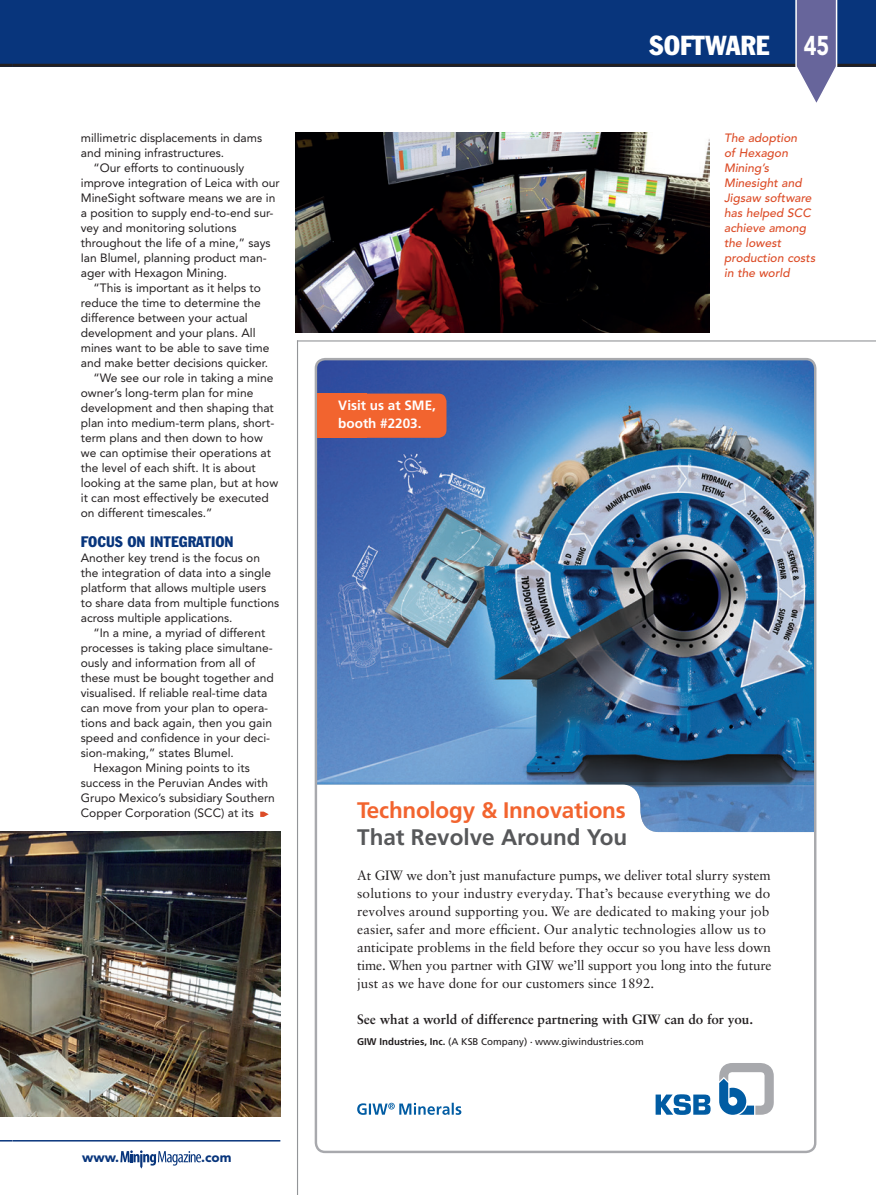
<style>
.page{position:relative;width:876px;height:1195px;background:#fff}
.page>*{position:absolute;margin:0;border:0;box-sizing:border-box;transform-origin:0 0}
.t1{font:condensed 27px "Franklin Gothic BT";color:#fff}
.t2{font:900 27px "Avenir";color:#fff;scale:.8 1}
.t3{font:700 22.5px "Frutiger LT Std";letter-spacing:-.01em;color:#f2642f}
.t4{font:700 22.5px "Frutiger LT Std";color:#57585a}
.t5{font:condensed 15px "Franklin Gothic BT";color:#08357c}
.t6{font:13.5px/18px "Sabon LT Std";color:#231f20}
.t7{font:700 13.5px "Sabon LT Std";color:#231f20}
.t8{font:700 13.5px/18px "Frutiger LT Std";color:#fff}
.t9{font:900 13.5px "Avenir";color:#08357c}
.t10{font:12px/15px "Avenir";color:#231f20}
.t11{font:italic 500 12px/15px "Avenir";color:#dc4c27}
.t12{font:9.75px "Frutiger LT Std";color:#231f20}
.s1{font-weight:700}
.s2{font-weight:700;font-size:9px}
</style>
<div class="page">
<div style="left:13px;top:0;width:863px;height:67px;background:#08357c"></div>
<hr style="left:13px;top:64px;width:863px;height:3px;background:#231f20">
<svg style="left:795px;top:0;width:43px;height:103px"></svg>
<svg style="left:120px;top:1150px;width:81px;height:18px"></svg>
<div style="left:0;top:0;width:13px;height:67px;background:#08357c"></div>
<svg style="left:0;top:64px;width:13px;height:3px"></svg>
<hr style="left:13px;top:1140px;width:267px;height:1px;background:#08357c">
<hr style="left:297px;top:340px;width:579px;height:1px;background:#939598">
<hr style="left:297px;top:340px;width:1px;height:855px;background:#939598">
<svg style="left:0;top:1140px;width:13px;height:1px"></svg>
<img style="left:317px;top:360px;width:498px;height:472px">
<svg style="left:357px;top:1103px;width:104px;height:12px"></svg>
<svg style="left:719px;top:1063px;width:55px;height:52px"></svg>
<svg style="left:656px;top:1094px;width:55px;height:21px"></svg>
<div style="left:317px;top:393px;width:50px;height:45px;background:#f2642f"></div>
<div style="left:367px;top:393px;width:79px;height:45px;background:#f2642f"></div>
<img style="left:0;top:832px;width:280px;height:285px">
<img style="left:295px;top:133px;width:414px;height:200px">
<svg style="left:260px;top:811px;width:9px;height:6px"></svg>
<p class="t10" style="left:81px;top:130px;width:183px">millimetric displacements in dams and mining infrastructures.</p>
<p class="t10" style="left:94px;top:160px;width:152px">“Our efforts to continuously</p>
<p class="t10" style="left:81px;top:175px;width:201px">improve integration of Leica with our</p>
<p class="t10" style="left:81px;top:190px;width:196px">MineSight software means we are in</p>
<p class="t10" style="left:81px;top:205px;width:194px">a position to supply end-to-end sur-</p>
<p class="t10" style="left:81px;top:220px;width:157px">vey and monitoring solutions</p>
<p class="t10" style="left:81px;top:235px;width:191px">throughout the life of a mine,” says</p>
<p class="t10" style="left:81px;top:250px;width:187px">Ian Blumel, planning product man-</p>
<p class="t10" style="left:81px;top:265px;width:148px">ager with Hexagon Mining.</p>
<p class="t10" style="left:94px;top:280px;width:169px">“This is important as it helps to</p>
<p class="t10" style="left:81px;top:295px;width:181px">reduce the time to determine the</p>
<p class="t10" style="left:81px;top:310px;width:169px">difference between your actual</p>
<p class="t10" style="left:81px;top:325px;width:176px">development and your plans. All</p>
<p class="t10" style="left:81px;top:340px;width:190px">mines want to be able to save time</p>
<p class="t10" style="left:81px;top:355px;width:189px">and make better decisions quicker.</p>
<p class="t10" style="left:94px;top:370px;width:181px">“We see our role in taking a mine</p>
<p class="t10" style="left:81px;top:385px;width:174px">owner’s long-term plan for mine</p>
<p class="t10" style="left:81px;top:400px;width:194px">development and then shaping that</p>
<p class="t10" style="left:81px;top:415px;width:195px">plan into medium-term plans, short-</p>
<p class="t10" style="left:81px;top:430px;width:184px">term plans and then down to how</p>
<p class="t10" style="left:81px;top:445px;width:192px">we can optimise their operations at</p>
<p class="t10" style="left:81px;top:460px;width:176px">the level of each shift. It is about</p>
<p class="t10" style="left:81px;top:475px;width:199px">looking at the same plan, but at how</p>
<p class="t10" style="left:81px;top:490px;width:189px">it can most effectively be executed</p>
<p class="t10" style="left:81px;top:505px;width:133px">on different timescales.”</p>
<p class="t5" style="left:81px;top:532px;width:154px">FOCUS ON INTEGRATION</p>
<p class="t10" style="left:81px;top:550px;width:200px">Another key trend is the focus on the integration of data into a single platform that allows multiple users to share data from multiple functions across multiple applications.</p>
<p class="t10" style="left:94px;top:625px;width:173px">“In a mine, a myriad of different</p>
<p class="t10" style="left:81px;top:640px;width:194px">processes is taking place simultane-</p>
<p class="t10" style="left:81px;top:655px;width:176px">ously and information from all of</p>
<p class="t10" style="left:81px;top:670px;width:195px">these must be bought together and</p>
<p class="t10" style="left:81px;top:685px;width:188px">visualised. If reliable real-time data</p>
<p class="t10" style="left:81px;top:700px;width:189px">can move from your plan to opera-</p>
<p class="t10" style="left:81px;top:715px;width:193px">tions and back again, then you gain</p>
<p class="t10" style="left:81px;top:730px;width:191px">speed and confidence in your deci-</p>
<p class="t10" style="left:81px;top:745px;width:155px">sion-making,” states Blumel.</p>
<p class="t10" style="left:94px;top:760px;width:158px">Hexagon Mining points to its</p>
<p class="t10" style="left:81px;top:775px;width:189px">success in the Peruvian Andes with</p>
<p class="t10" style="left:81px;top:790px;width:196px">Grupo Mexico’s subsidiary Southern</p>
<p class="t10" style="left:81px;top:805px;width:175px">Copper Corporation (SCC) at its</p>
<p class="t9" style="left:82px;top:1149px;width:38px">www.</p>
<p class="t9" style="left:201px;top:1149px;width:32px">.com</p>
<h1 class="t1" style="left:649px;top:28px;width:122px">SOFTWARE</h1>
<h1 class="t2" style="left:804px;top:29px;width:33px">45</h1>
<p class="t8" style="left:338px;top:397px;width:99px">Visit us at SME, booth #2203.</p>
<p class="t11" style="left:724px;top:130px;width:93px">The adoption<br>of Hexagon<br>Mining’s<br>Minesight and<br>Jigsaw software has helped SCC achieve among the lowest production costs in the world</p>
<h2 class="t3" style="left:357px;top:797px;width:270px">Technology &amp; Innovations</h2>
<h2 class="t4" style="left:357px;top:824px;width:272px">That Revolve Around You</h2>
<p class="t6" style="left:357px;top:866px;width:416px">At GIW we don’t just manufacture pumps, we deliver total slurry system solutions to your industry everyday. That’s because everything we do revolves around supporting you. We are dedicated to making your job easier, safer and more efficient. Our analytic technologies allow us to anticipate problems in the field before they occur so you have less down time. When you partner with GIW we’ll support you long into the future just as we have done for our customers since 1892.</p>
<p class="t7" style="left:357px;top:1011px;width:397px">See what a world of difference partnering with GIW can do for you.</p>
<p class="t12" style="left:357px;top:1036px;width:288px"><span class="s1">GIW Industries, Inc.</span> (A KSB Company) <span class="s2">·</span> www.giwindustries.com</p>
</div>
